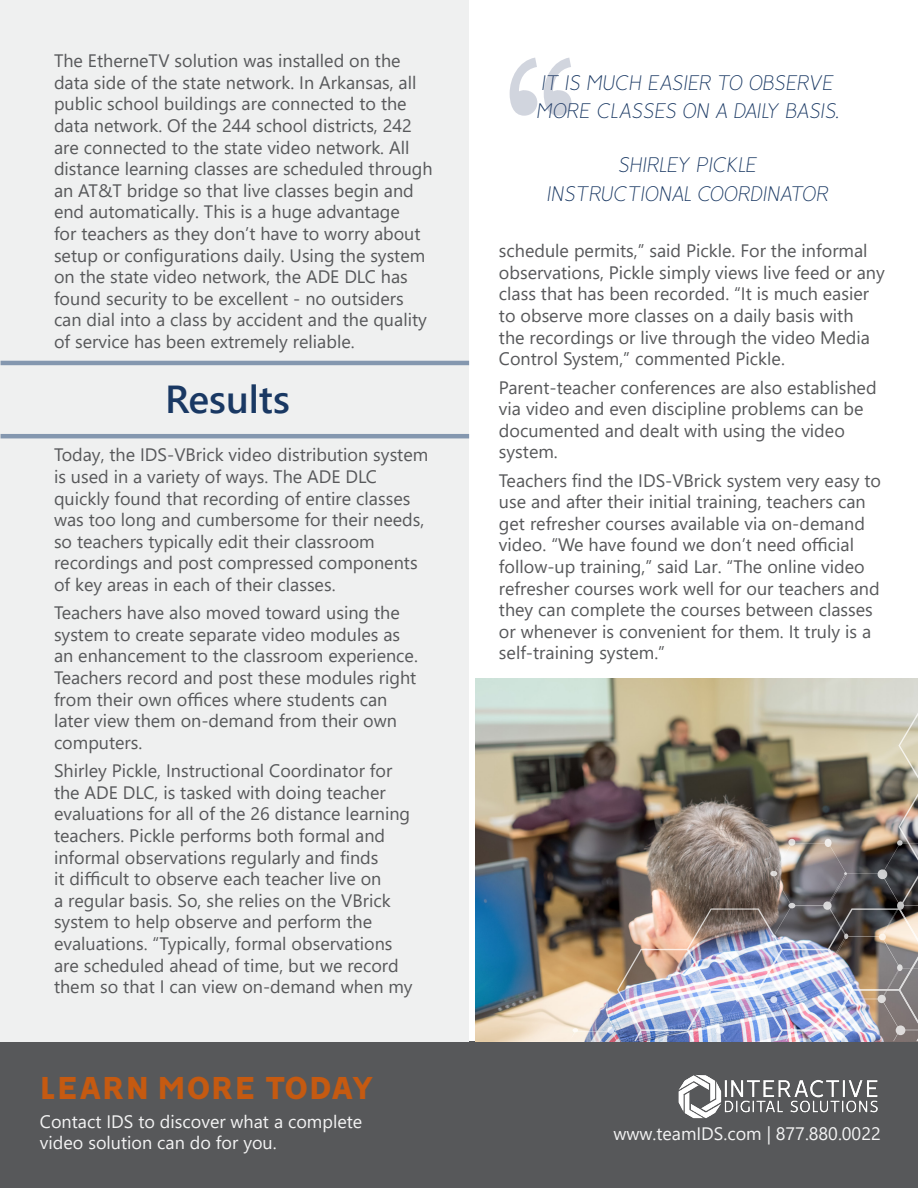
<style>
.page{position:relative;width:918px;height:1188px;background:#fff}
.page>*{position:absolute;margin:0;border:0;box-sizing:border-box;transform-origin:0 0}
.t1{font:100 375px "Vision";color:#425077}
.Heading2{font:600 39px "Segoe UI";color:#193863}
.t2{font:800 36px "Vision";color:#c55a11}
.Pulled_Quotes{font:italic 100 24px/28.8px "Vision";color:#193863}
.Body{font:18px/21.6px "Segoe UI";color:#57585a}
.t3{font:18px/21.6px "Segoe UI";color:#f3f3f3}
</style>
<div class="page">
<div style="left:0;top:1041px;width:918px;height:147px;background:#57585a"></div>
<img style="left:678px;top:1075px;width:200px;height:44px">
<div style="left:1px;top:0;width:468px;height:1041px;background:#eff0f0"></div>
<hr style="left:1px;top:434px;width:468px;height:4px;background:#8497af">
<hr style="left:1px;top:361px;width:468px;height:4px;background:#8497af">
<img style="left:476px;top:678px;width:442px;height:363px">
<svg style="left:898px;top:708px;width:20px;height:75px"></svg>
<img style="left:572px;top:789px;width:346px;height:252px">
<div style="left:896px;top:1025px;width:9px;height:10px;background:#dedbdb;border-radius:50%"></div>
<div style="left:897px;top:964px;width:6px;height:7px;background:#dfdfdf;border-radius:50%"></div>
<div style="left:879px;top:934px;width:7px;height:6px;background:#fbf2e8;border-radius:50%"></div>
<div style="left:897px;top:901px;width:7px;height:9px;background:#c3c2c2;border-radius:50%"></div>
<p class="Body" style="left:54px;top:48px;width:380px">The EtherneTV solution was installed on the data side of the state network. In Arkansas, all public school buildings are connected to the data network. Of the 244 school districts, 242 are connected to the state video network. All distance learning classes are scheduled through an AT&amp;T bridge so that live classes begin and end automatically. This is a huge advantage<br>for teachers as they don’t have to worry about setup or configurations daily. Using the system on the state video network, the ADE DLC has found security to be excellent - no outsiders can dial into a class by accident and the quality of service has been extremely reliable.</p>
<p class="Heading2" style="left:165px;top:362px;width:126px">Results</p>
<p class="Body" style="left:54px;top:443px;width:376px">Today, the IDS-VBrick video distribution system is used in a variety of ways. The ADE DLC quickly found that recording of entire classes was too long and cumbersome for their needs, so teachers typically edit their classroom recordings and post compressed components of key areas in each of their classes.</p>
<p class="Body" style="left:54px;top:600px;width:365px">Teachers have also moved toward using the system to create separate video modules as an enhancement to the classroom experience.<br>Teachers record and post these modules right from their own offices where students can later view them on-demand from their own computers.</p>
<p class="Body" style="left:54px;top:758px;width:360px">Shirley Pickle, Instructional Coordinator for the ADE DLC, is tasked with doing teacher evaluations for all of the 26 distance learning teachers. Pickle performs both formal and informal observations regularly and finds<br>it difficult to observe each teacher live on<br>a regular basis. So, she relies on the VBrick system to help observe and perform the evaluations. “Typically, formal observations are scheduled ahead of time, but we record them so that I can view on-demand when my</p>
<h1 class="t1" style="left:486px;top:-35px;width:115px">‘‘</h1>
<p class="Pulled_Quotes" style="left:537px;top:67px;width:304px">IT IS MUCH EASIER TO OBSERVE<br>MORE CLASSES ON A DAILY BASIS.</p>
<p class="Pulled_Quotes" style="left:618px;top:150px;width:141px">SHIRLEY PICKLE</p>
<p class="Pulled_Quotes" style="left:547px;top:179px;width:283px">INSTRUCTIONAL COORDINATOR</p>
<p class="Body" style="left:499px;top:238px;width:387px">schedule permits,” said Pickle. For the informal observations, Pickle simply views live feed or any class that has been recorded. “It is much easier to observe more classes on a daily basis with<br>the recordings or live through the video Media Control System,” commented Pickle.</p>
<p class="Body" style="left:499px;top:375px;width:379px">Parent-teacher conferences are also established via video and even discipline problems can be documented and dealt with using the video system.</p>
<p class="Body" style="left:499px;top:468px;width:384px">Teachers find the IDS-VBrick system very easy to use and after their initial training, teachers can get refresher courses available via on-demand video. “We have found we don’t need official follow-up training,” said Lar. “The online video refresher courses work well for our teachers and they can complete the courses between classes or whenever is convenient for them. It truly is a self-training system.”</p>
<h3 class="t2" style="left:40px;top:1066px;width:336px">LEARN MORE TODAY</h3>
<p class="t3" style="left:40px;top:1109px;width:324px">Contact IDS to discover what a complete video solution can do for you.</p>
<p class="t3" style="left:613px;top:1121px;width:269px">www.teamIDS.com | 877.880.0022</p>
</div>
